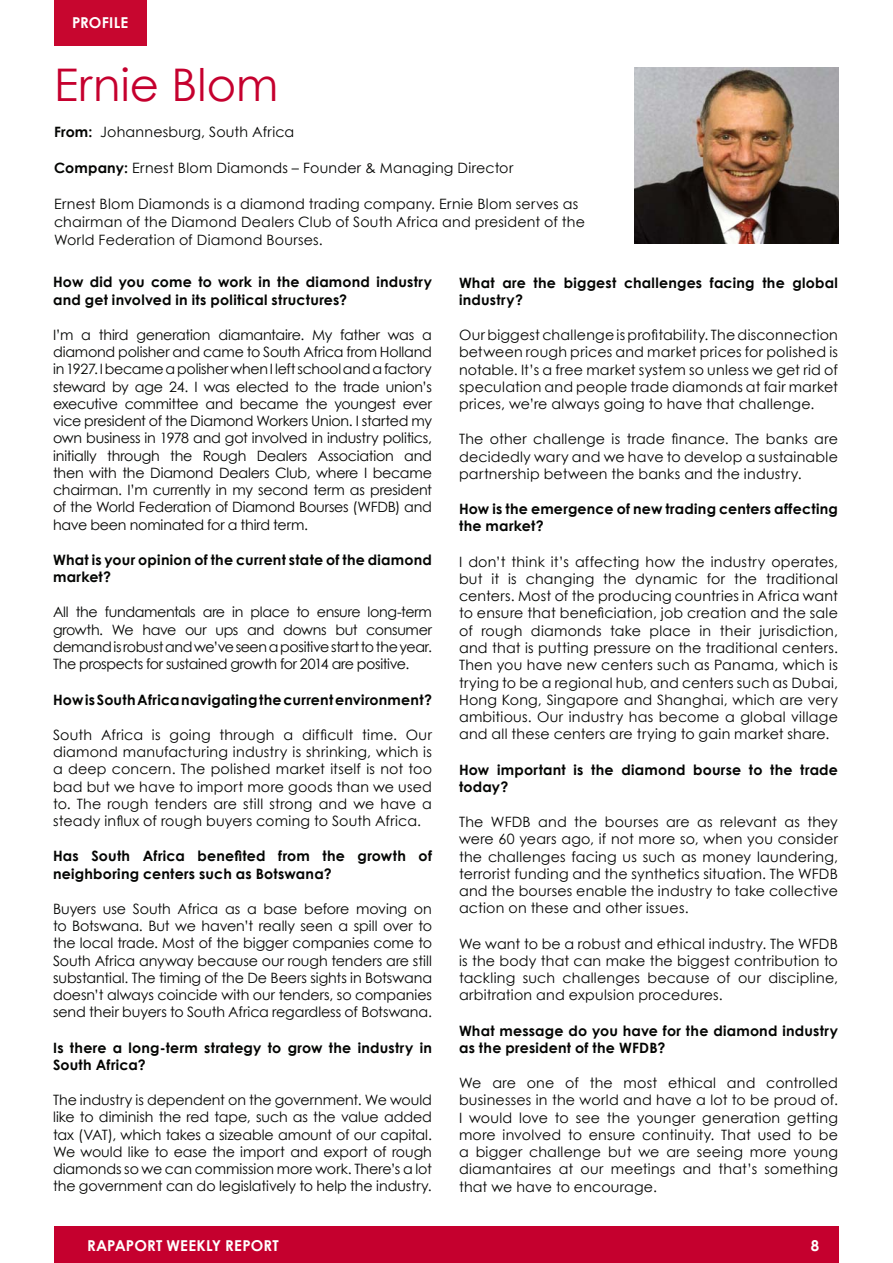
<style>
.page{position:relative;width:893px;height:1263px;background:#fff}
.page>*{position:absolute;margin:0;border:0;box-sizing:border-box;transform-origin:0 0}
.t1{font:45px "Century Gothic";letter-spacing:.005em;color:#c5002e}
.t2{font:700 15px "Century Gothic";letter-spacing:.01em;color:#fff}
.t3{font:14.25px/17.2px "Century Gothic";letter-spacing:.015em;color:#040503;text-align:justify}
.t4{font:700 14.25px/17.2px "Century Gothic";letter-spacing:.015em;color:#040503}
.s1{font-weight:700}
</style>
<div class="page">
<div style="left:54px;top:1227px;width:785px;height:36px;background:#c5002e"></div>
<div style="left:54px;top:0;width:92px;height:45px;background:#c7062f"></div>
<img style="left:634px;top:67px;width:205px;height:176px">
<p class="t2" style="left:72px;top:11px;width:58px">PROFILE</p>
<h2 class="t1" style="left:54px;top:53px;width:226px">Ernie Blom</h2>
<h2 class="t3" style="left:54px;top:123px;width:242px"><span class="s1">From:</span> Johannesburg, South Africa</h2>
<h2 class="t3" style="left:54px;top:159px;width:461px"><span class="s1">Company:</span> Ernest Blom Diamonds – Founder &amp; Managing Director</h2>
<h2 class="t3" style="left:54px;top:195px;width:532px;line-height:18px;text-align:left">Ernest Blom Diamonds is a diamond trading company. Ernie Blom serves as chairman of the Diamond Dealers Club of South Africa and president of the<br>World Federation of Diamond Bourses.</h2>
<h2 class="t4" style="left:53px;top:273px;width:380px">How did you come to work in the diamond industry and get involved in its political structures?</h2>
<h2 class="t3" style="left:53px;top:326px;width:380px">I’m a third generation diamantaire. My father was a diamond polisher and came to South Africa from Holland in 1927. I became a polisher when I left school and a factory steward by age 24. I was elected to the trade union’s executive committee and became the youngest ever vice president of the Diamond Workers Union. I started my own business in 1978 and got involved in industry politics, initially through the Rough Dealers Association and then with the Diamond Dealers Club, where I became chairman. I’m currently in my second term as president of the World Federation of Diamond Bourses (WFDB) and have been nominated for a third term.</h2>
<h2 class="t4" style="left:53px;top:550px;width:380px">What is your opinion of the current state of the diamond market?</h2>
<h2 class="t3" style="left:53px;top:603px;width:380px">All the fundamentals are in place to ensure long-term growth. We have our ups and downs but consumer demand is robust and we’ve seen a positive start to the year.<br>The prospects for sustained growth for 2014 are positive.</h2>
<h2 class="t4" style="left:53px;top:690px;width:380px">How is South Africa navigating the current environment?</h2>
<h2 class="t3" style="left:53px;top:726px;width:380px">South Africa is going through a difficult time. Our diamond manufacturing industry is shrinking, which is a deep concern. The polished market itself is not too bad but we have to import more goods than we used to. The rough tenders are still strong and we have a steady influx of rough buyers coming to South Africa.</h2>
<h2 class="t4" style="left:53px;top:847px;width:380px">Has South Africa benefited from the growth of neighboring centers such as Botswana?</h2>
<h2 class="t3" style="left:53px;top:900px;width:380px">Buyers use South Africa as a base before moving on to Botswana. But we haven’t really seen a spill over to the local trade. Most of the bigger companies come to South Africa anyway because our rough tenders are still substantial. The timing of the De Beers sights in Botswana doesn’t always coincide with our tenders, so companies send their buyers to South Africa regardless of Botswana.</h2>
<h2 class="t4" style="left:53px;top:1038px;width:380px">Is there a long-term strategy to grow the industry in<br>South Africa?</h2>
<h2 class="t3" style="left:53px;top:1091px;width:380px">The industry is dependent on the government. We would like to diminish the red tape, such as the value added tax (VAT), which takes a sizeable amount of our capital.<br>We would like to ease the import and export of rough diamonds so we can commission more work. There’s a lot the government can do legislatively to help the industry.</h2>
<h2 class="t4" style="left:459px;top:273px;width:380px">What are the biggest challenges facing the global industry?</h2>
<h2 class="t3" style="left:459px;top:326px;width:380px">Our biggest challenge is profitability. The disconnection between rough prices and market prices for polished is notable. It’s a free market system so unless we get rid of speculation and people trade diamonds at fair market prices, we’re always going to have that challenge.</h2>
<h2 class="t3" style="left:459px;top:430px;width:380px">The other challenge is trade finance. The banks are decidedly wary and we have to develop a sustainable partnership between the banks and the industry.</h2>
<h2 class="t4" style="left:459px;top:500px;width:380px">How is the emergence of new trading centers affecting the market?</h2>
<h2 class="t3" style="left:459px;top:553px;width:380px">I don’t think it’s affecting how the industry operates, but it is changing the dynamic for the traditional centers. Most of the producing countries in Africa want to ensure that beneficiation, job creation and the sale of rough diamonds take place in their jurisdiction, and that is putting pressure on the traditional centers.<br>Then you have new centers such as Panama, which is trying to be a regional hub, and centers such as Dubai, Hong Kong, Singapore and Shanghai, which are very ambitious. Our industry has become a global village and all these centers are trying to gain market share.</h2>
<h2 class="t4" style="left:459px;top:760px;width:380px">How important is the diamond bourse to the trade today?</h2>
<h2 class="t3" style="left:459px;top:813px;width:380px">The WFDB and the bourses are as relevant as they were 60 years ago, if not more so, when you consider the challenges facing us such as money laundering, terrorist funding and the synthetics situation. The WFDB and the bourses enable the industry to take collective action on these and other issues.</h2>
<h2 class="t3" style="left:459px;top:935px;width:380px">We want to be a robust and ethical industry. The WFDB is the body that can make the biggest contribution to tackling such challenges because of our discipline, arbitration and expulsion procedures.</h2>
<h2 class="t4" style="left:459px;top:1021px;width:380px">What message do you have for the diamond industry as the president of the WFDB?</h2>
<h2 class="t3" style="left:459px;top:1074px;width:380px">We are one of the most ethical and controlled businesses in the world and have a lot to be proud of.<br>I would love to see the younger generation getting more involved to ensure continuity. That used to be a bigger challenge but we are seeing more young diamantaires at our meetings and that’s something that we have to encourage.</h2>
<p class="t2" style="left:87px;top:1234px;width:193px">RAPAPORT WEEKLY REPORT</p>
<p class="t2" style="left:811px;top:1234px;width:10px">8</p>
</div>
